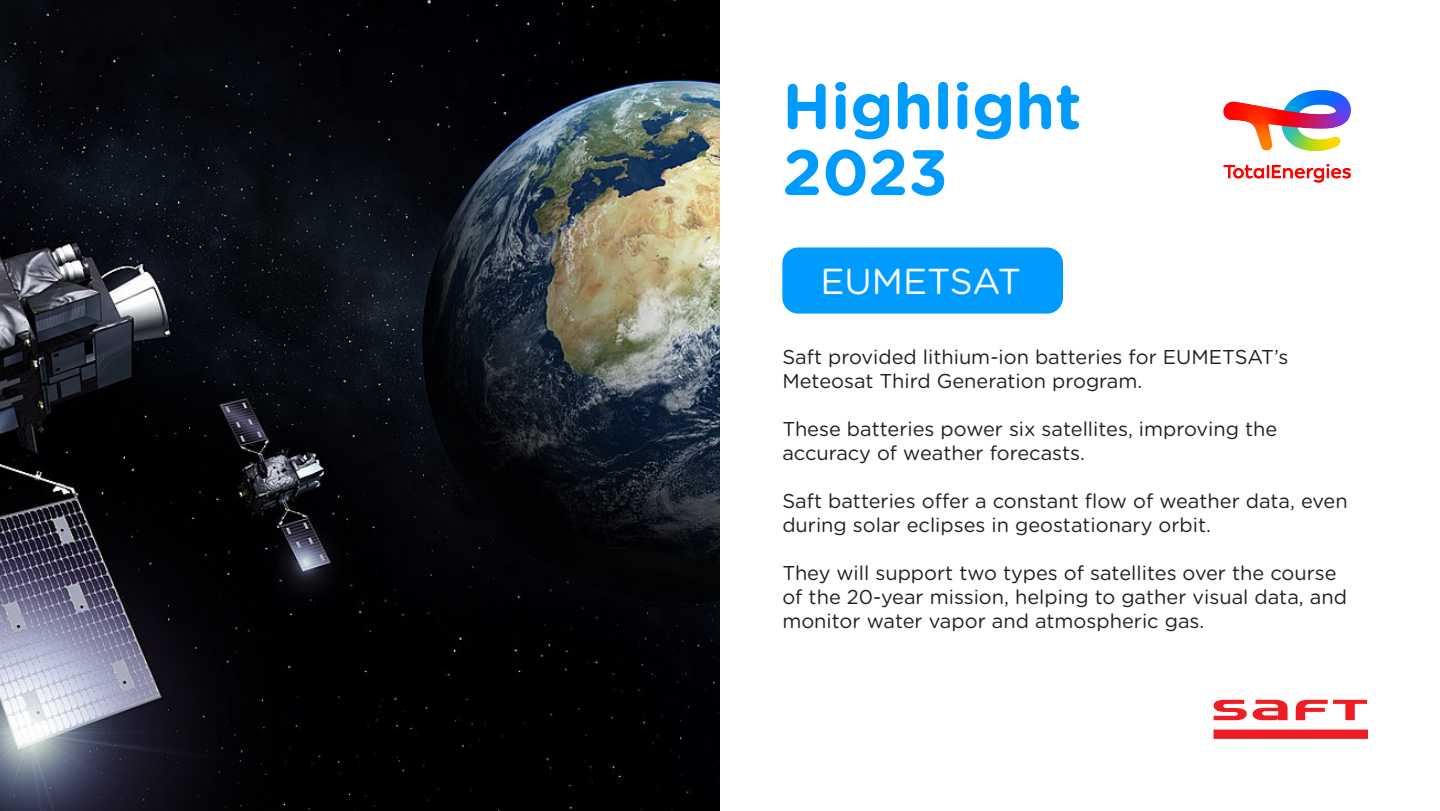
<style>
.page{position:relative;width:1440px;height:811px;background:#fff}
.page>*{position:absolute;margin:0;border:0;box-sizing:border-box;transform-origin:0 0}
.t1{font:700 64px/66px "Gotham Rounded";color:#009bff}
.t2{font:36px "Gotham Rounded";color:#fff}
.t3{font:20px "Gotham Rounded";color:#231f20}
</style>
<div class="page">
<svg style="left:1214px;top:699px;width:154px;height:39px"></svg>
<img style="left:1223px;top:90px;width:128px;height:93px">
<img style="left:0;top:0;width:719px;height:810px">
<div style="left:782px;top:247px;width:281px;height:66px;background:#009bff;border-radius:16px"></div>
<p class="t1" style="left:782px;top:71px;width:301px">Highlight<br>2023</p>
<p class="t2" style="left:820px;top:256px;width:202px">EUMETSAT</p>
<p class="t3" style="left:782px;top:343px;width:508px">Saft provided lithium-ion batteries for EUMETSAT’s</p>
<p class="t3" style="left:782px;top:367px;width:362px">Meteosat Third Generation program.</p>
<p class="t3" style="left:782px;top:415px;width:496px">These batteries power six satellites, improving the</p>
<p class="t3" style="left:782px;top:439px;width:304px">accuracy of weather forecasts.</p>
<p class="t3" style="left:782px;top:487px;width:567px">Saft batteries offer a constant flow of weather data, even</p>
<p class="t3" style="left:782px;top:511px;width:430px">during solar eclipses in geostationary orbit.</p>
<p class="t3" style="left:782px;top:559px;width:556px">They will support two types of satellites over the course</p>
<p class="t3" style="left:782px;top:583px;width:566px">of the 20-year mission, helping to gather visual data, and</p>
<p class="t3" style="left:782px;top:607px;width:424px">monitor water vapor and atmospheric gas.</p>
</div>
